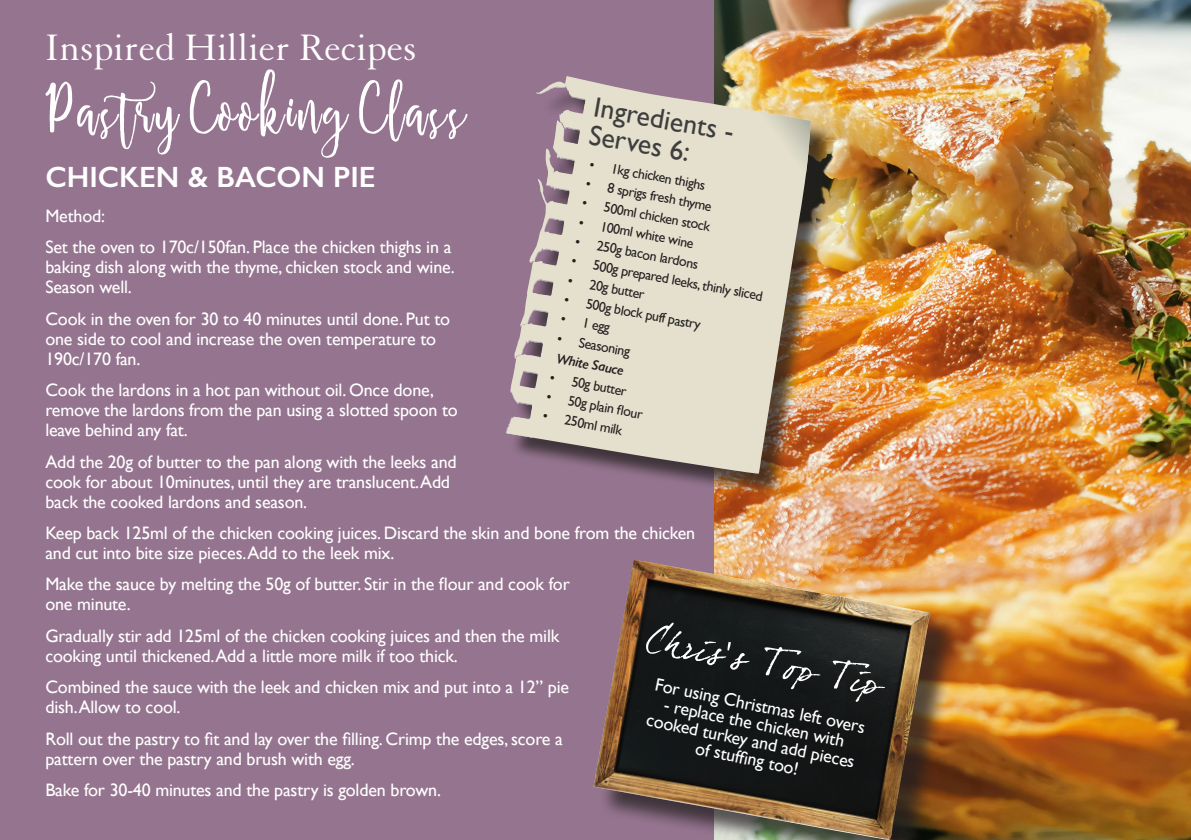
<style>
.page{position:relative;width:1191px;height:840px;background:#fff}
.page>*{position:absolute;margin:0;border:0;box-sizing:border-box;transform-origin:0 0}
.t1{font:94.2px "Shellahera Script Demo";letter-spacing:.03em;color:#fff}
.t2{font:40px "Granjon";color:#fff}
.t3{font:600 29.4px "Gill Sans";color:#fff}
.t4{font:28px "Gill Sans";color:#3e3e3f}
.t5{font:18px/20px "Gill Sans";letter-spacing:-.01em;color:#fff}
.t6{font:14px "Gill Sans";color:#231f20}
.t7{font:italic 600 14px "Gill Sans";color:#231f20}
</style>
<div class="page">
<div style="left:0;top:0;width:720px;height:839px;background:#95748f"></div>
<img style="left:714px;top:0;width:477px;height:839px">
<div style="left:509px;top:80px;width:326px;height:418px;background:#231f20;opacity:.75"></div>
<img style="left:506px;top:60px;width:325px;height:426px">
<div style="left:598px;top:564px;width:362px;height:275px;background:#231f20;opacity:.75"></div>
<img style="left:593px;top:559px;width:337px;height:280px">
<svg style="left:646px;top:622px;width:239px;height:79px;background:#272a2b"></svg>
<p class="t2" style="left:45px;top:27px;width:372px">Inspired Hillier Recipes</p>
<p class="t1" style="left:45px;top:63px;width:421px">Pastry Cooking Class</p>
<p class="t4" style="left:597px;top:90px;width:143px;rotate:10deg">Ingredients -</p>
<p class="t4" style="left:592px;top:118px;width:104px;rotate:10deg">Serves 6:</p>
<p class="t6" style="left:591px;top:156px;width:119px;rotate:10deg">• 1kg chicken thighs</p>
<p class="t3" style="left:45px;top:159px;width:332px">CHICKEN &amp; BACON PIE</p>
<p class="t6" style="left:587px;top:176px;width:129px;rotate:10deg">• 8 sprigs fresh thyme</p>
<p class="t6" style="left:584px;top:195px;width:132px;rotate:10deg">• 500ml chicken stock</p>
<p class="t5" style="left:45px;top:205px;width:61px">Method:</p>
<p class="t5" style="left:45px;top:237px;width:411px">Set the oven to 170c/150fan. Place the chicken thighs in a baking dish along with the thyme, chicken stock and wine.<br>Season well.</p>
<p class="t5" style="left:45px;top:308px;width:406px">Cook in the oven for 30 to 40 minutes until done. Put to one side to cool and increase the oven temperature to<br>190c/170 fan.</p>
<p class="t5" style="left:45px;top:379px;width:414px">Cook the lardons in a hot pan without oil. Once done, remove the lardons from the pan using a slotted spoon to leave behind any fat.</p>
<p class="t5" style="left:45px;top:451px;width:413px">Add the 20g of butter to the pan along with the leeks and cook for about 10minutes, until they are translucent.Add back the cooked lardons and season.</p>
<p class="t5" style="left:45px;top:522px;width:651px">Keep back 125ml of the chicken cooking juices. Discard the skin and bone from the chicken and cut into bite size pieces.Add to the leek mix.</p>
<p class="t5" style="left:45px;top:573px;width:526px">Make the sauce by melting the 50g of butter. Stir in the flour and cook for one minute.</p>
<p class="t5" style="left:45px;top:625px;width:515px">Gradually stir add 125ml of the chicken cooking juices and then the milk cooking until thickened.Add a little more milk if too thick.</p>
<p class="t5" style="left:45px;top:676px;width:525px">Combined the sauce with the leek and chicken mix and put into a 12” pie dish.Allow to cool.</p>
<p class="t5" style="left:45px;top:727px;width:519px">Roll out the pastry to fit and lay over the filling. Crimp the edges, score a pattern over the pastry and brush with egg.</p>
<p class="t5" style="left:45px;top:779px;width:397px">Bake for 30-40 minutes and the pastry is golden brown.</p>
<p class="t6" style="left:580px;top:214px;width:118px;rotate:10deg">• 100ml white wine</p>
<p class="t6" style="left:576px;top:234px;width:127px;rotate:10deg">• 250g bacon lardons</p>
<p class="t6" style="left:573px;top:253px;width:196px;rotate:10deg">• 500g prepared leeks, thinly sliced</p>
<p class="t6" style="left:569px;top:272px;width:79px;rotate:10deg">• 20g butter</p>
<p class="t6" style="left:566px;top:292px;width:140px;rotate:10deg">• 500g block puff pastry</p>
<p class="t6" style="left:562px;top:311px;width:51px;rotate:10deg">• 1 egg</p>
<p class="t6" style="left:558px;top:330px;width:75px;rotate:10deg">• Seasoning</p>
<p class="t7" style="left:558px;top:350px;width:70px;rotate:10deg">White Sauce</p>
<p class="t6" style="left:551px;top:369px;width:79px;rotate:10deg">• 50g butter</p>
<p class="t6" style="left:548px;top:388px;width:99px;rotate:10deg">• 50g plain fl our</p>
<p class="t6" style="left:544px;top:407px;width:82px;rotate:10deg">• 250ml milk</p>
<p class="t5" style="left:657px;top:674px;width:215px;rotate:11deg">For using Christmas left overs</p>
<p class="t5" style="left:652px;top:693px;width:213px;line-height:18px;text-align:center;rotate:11deg">- replace the chicken with cooked turkey and add pieces of stuffi ng too!</p>
</div>
